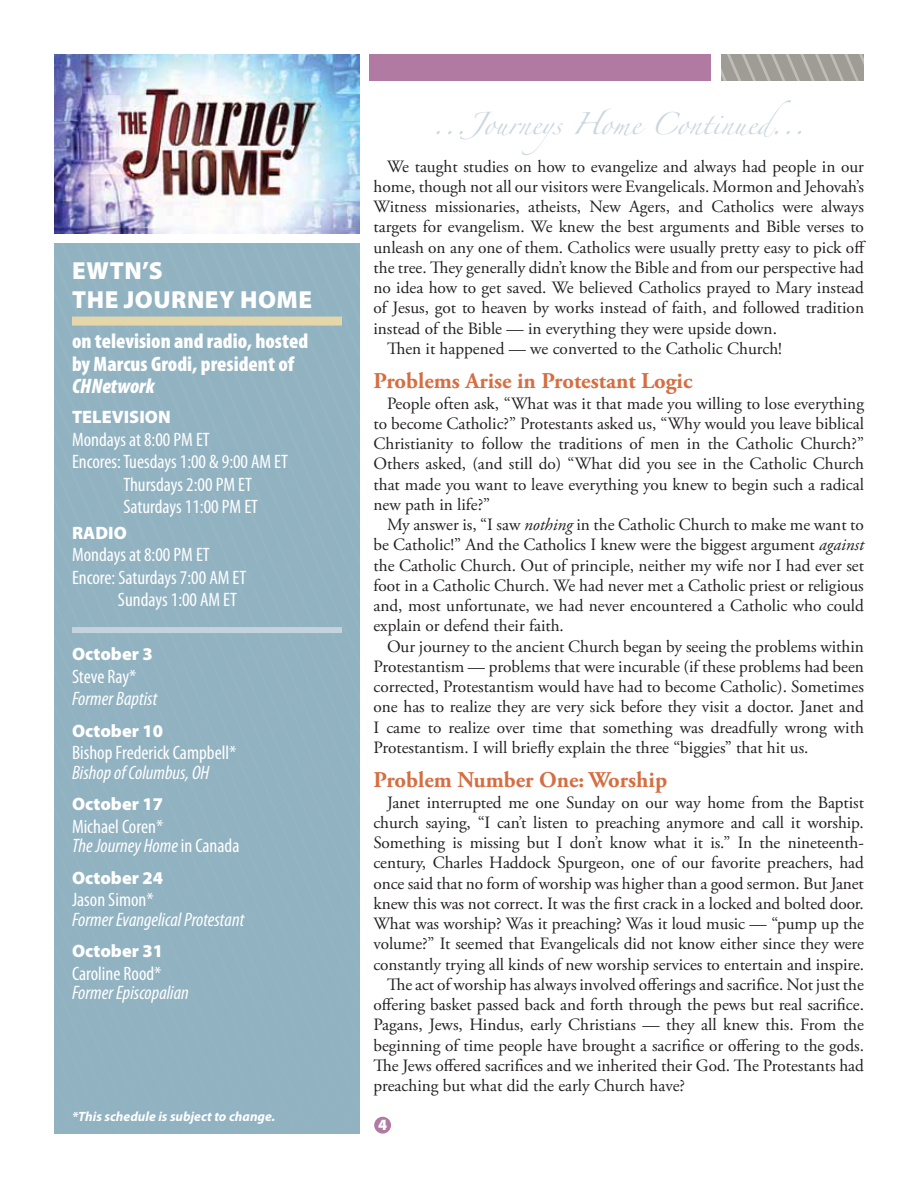
<style>
.page{position:relative;width:918px;height:1188px;background:#fff}
.page>*{position:absolute;margin:0;border:0;box-sizing:border-box;transform-origin:0 0}
.t1{font:900 24.75px/28.5px "Myriad Pro";letter-spacing:.02em;color:#fff}
.t2{font:700 22.5px "Adobe Garamond Pro";color:#d56e42}
.t3{font:900 condensed 21px/22.5px "Myriad Pro";color:#fff}
.t4{font:italic 900 condensed 21px "Myriad Pro";color:#fff}
.t5{font:19.95px "Zapfino";color:#cad7de}
.t6{font:condensed 19.5px/19.5px "Myriad Pro";color:#fff}
.t7{font:italic condensed 19.5px "Myriad Pro";color:#fff}
.t8{font:900 18px "Myriad Pro";color:#fff}
.t9{font:17.25px/20.2px "Adobe Garamond Pro";color:#231f20;text-align:justify}
.t10{font:900 15.75px "Myriad Pro";color:#fff}
.t11{font:italic 700 13.5px "Myriad Pro";color:#fff}
.s1{font-style:italic}
</style>
<div class="page">
<div style="left:54px;top:1086px;width:306px;height:34px;background:#91b2c1"></div>
<div style="left:54px;top:983px;width:306px;height:103px;background:#91b2c1"></div>
<div style="left:54px;top:254px;width:306px;height:729px;background:#91b2c1"></div>
<div style="left:59px;top:243px;width:301px;height:706px;background:#91b2c1"></div>
<div style="left:73px;top:243px;width:287px;height:672px;background:#91b2c1"></div>
<div style="left:117px;top:243px;width:243px;height:569px;background:#91b2c1"></div>
<div style="left:132px;top:243px;width:228px;height:535px;background:#91b2c1"></div>
<div style="left:147px;top:243px;width:213px;height:501px;background:#91b2c1"></div>
<div style="left:191px;top:243px;width:169px;height:398px;background:#91b2c1"></div>
<div style="left:206px;top:243px;width:154px;height:364px;background:#91b2c1"></div>
<div style="left:220px;top:243px;width:140px;height:330px;background:#91b2c1"></div>
<div style="left:235px;top:243px;width:125px;height:295px;background:#91b2c1"></div>
<img style="left:54px;top:54px;width:306px;height:180px">
<svg style="left:721px;top:54px;width:143px;height:27px;background:#a5a19c"></svg>
<div style="left:364px;top:54px;width:353px;height:27px;background:#b17aa3"></div>
<div style="left:711px;top:4px;width:9px;height:90px;background:#fff"></div>
<div style="left:360px;top:0;width:9px;height:1188px;background:#fff"></div>
<div style="left:374px;top:1117px;width:17px;height:17px;background:#b17aa3;border-radius:50%"></div>
<div style="left:72px;top:317px;width:270px;height:9px;background:#e5d7a9"></div>
<div style="left:72px;top:627px;width:270px;height:6px;background:#c4d3dc"></div>
<h1 class="t1" style="left:72px;top:255px;width:239px">EWTN’s<br>The Journey Home</h1>
<p class="t3" style="left:72px;top:329px;width:238px">on television and radio, hosted by Marcus Grodi, president of</p>
<p class="t4" style="left:72px;top:373px;width:84px">CHNetwork</p>
<p class="t8" style="left:72px;top:405px;width:79px">TELEVISION</p>
<p class="t6" style="left:72px;top:429px;width:139px">Mondays at 8:00 PM ET</p>
<p class="t6" style="left:72px;top:452px;width:218px">Encores: Tuesdays 1:00 &amp; 9:00 AM ET</p>
<p class="t6" style="left:123px;top:474px;width:130px">Thursdays 2:00 PM ET</p>
<p class="t6" style="left:123px;top:497px;width:136px">Saturdays 11:00 PM ET</p>
<p class="t8" style="left:72px;top:520px;width:46px">RADIO</p>
<p class="t6" style="left:72px;top:545px;width:139px">Mondays at 8:00 PM ET</p>
<p class="t6" style="left:72px;top:567px;width:176px">Encore: Saturdays 7:00 AM ET</p>
<p class="t6" style="left:118px;top:590px;width:121px">Sundays 1:00 AM ET</p>
<p class="t8" style="left:72px;top:642px;width:82px">October 3</p>
<p class="t6" style="left:72px;top:666px;width:66px">Steve Ray*</p>
<p class="t7" style="left:72px;top:687px;width:87px">Former Baptist</p>
<p class="t8" style="left:72px;top:718px;width:93px">October 10</p>
<p class="t6" style="left:72px;top:743px;width:166px">Bishop Frederick Campbell*</p>
<p class="t7" style="left:72px;top:760px;width:139px">Bishop of Columbus, OH</p>
<p class="t8" style="left:72px;top:792px;width:93px">October 17</p>
<p class="t6" style="left:72px;top:816px;width:169px">Michael Coren*<br><span class="s1">The Journey Home</span> in Canada</p>
<p class="t8" style="left:72px;top:865px;width:93px">October 24</p>
<p class="t6" style="left:72px;top:890px;width:83px">Jason Simon*</p>
<p class="t7" style="left:72px;top:907px;width:174px">Former Evangelical Protestant</p>
<p class="t8" style="left:72px;top:939px;width:93px">October 31</p>
<p class="t6" style="left:72px;top:963px;width:91px">Caroline Rood*</p>
<p class="t7" style="left:72px;top:981px;width:118px">Former Episcopalian</p>
<p class="t11" style="left:72px;top:1109px;width:205px">*This schedule is subject to change.</p>
<p class="t5" style="left:432px;top:116px;width:374px">...Journeys Home Continued...</p>
<p class="t9" style="left:387px;top:157px;width:479px">We taught studies on how to evangelize and always had people in our</p>
<p class="t9" style="left:373px;top:177px;width:492px">home, though not all our visitors were Evangelicals. Mormon and Jehovah’s</p>
<p class="t9" style="left:373px;top:197px;width:492px">Witness missionaries, atheists, New Agers, and Catholics were always</p>
<p class="t9" style="left:373px;top:217px;width:492px">targets for evangelism. We knew the best arguments and Bible verses to</p>
<p class="t9" style="left:373px;top:238px;width:494px">unleash on any one of them. Catholics were usually pretty easy to pick off</p>
<p class="t9" style="left:373px;top:258px;width:492px">the tree. They generally didn’t know the Bible and from our perspective had</p>
<p class="t9" style="left:373px;top:278px;width:492px">no idea how to get saved. We believed Catholics prayed to Mary instead</p>
<p class="t9" style="left:373px;top:298px;width:492px">of Jesus, got to heaven by works instead of faith, and followed tradition</p>
<p class="t9" style="left:373px;top:319px;width:405px">instead of the Bible — in everything they were upside down.</p>
<p class="t9" style="left:387px;top:339px;width:397px">Then it happened — we converted to the Catholic Church!</p>
<h2 class="t2" style="left:374px;top:368px;width:320px">Problems Arise in Protestant Logic</h2>
<p class="t9" style="left:373px;top:394px;width:492px;text-indent:14px">People often ask, “What was it that made you willing to lose everything to become Catholic?” Protestants asked us, “Why would you leave biblical Christianity to follow the traditions of men in the Catholic Church?” Others asked, (and still do) “What did you see in the Catholic Church that made you want to leave everything you knew to begin such a radical new path in life?”</p>
<p class="t9" style="left:373px;top:515px;width:492px;text-indent:14px">My answer is, “I saw <span class="s1">nothing</span> in the Catholic Church to make me want to be Catholic!” And the Catholics I knew were the biggest argument <span class="s1">against </span>the Catholic Church. Out of principle, neither my wife nor I had ever set foot in a Catholic Church. We had never met a Catholic priest or religious and, most unfortunate, we had never encountered a Catholic who could explain or defend their faith.</p>
<p class="t9" style="left:373px;top:637px;width:492px;text-indent:14px">Our journey to the ancient Church began by seeing the problems within Protestantism — problems that were incurable (if these problems had been corrected, Protestantism would have had to become Catholic). Sometimes one has to realize they are very sick before they visit a doctor. Janet and I came to realize over time that something was dreadfully wrong with Protestantism. I will briefly explain the three “biggies” that hit us.</p>
<h2 class="t2" style="left:374px;top:767px;width:295px">Problem Number One: Worship</h2>
<p class="t9" style="left:387px;top:793px;width:478px">Janet interrupted me one Sunday on our way home from the Baptist</p>
<p class="t9" style="left:373px;top:813px;width:492px">church saying, “I can’t listen to preaching anymore and call it worship.</p>
<p class="t9" style="left:373px;top:833px;width:492px">Something is missing but I don’t know what it is.” In the nineteenth-</p>
<p class="t9" style="left:373px;top:853px;width:492px">century, Charles Haddock Spurgeon, one of our favorite preachers, had</p>
<p class="t9" style="left:373px;top:874px;width:492px">once said that no form of worship was higher than a good sermon. But Janet</p>
<p class="t9" style="left:373px;top:894px;width:492px">knew this was not correct. It was the first crack in a locked and bolted door.</p>
<p class="t9" style="left:373px;top:914px;width:492px">What was worship? Was it preaching? Was it loud music — “pump up the</p>
<p class="t9" style="left:373px;top:934px;width:492px">volume?” It seemed that Evangelicals did not know either since they were</p>
<p class="t9" style="left:373px;top:955px;width:492px">constantly trying all kinds of new worship services to entertain and inspire.</p>
<p class="t9" style="left:387px;top:975px;width:478px">The act of worship has always involved offerings and sacrifice. Not just the</p>
<p class="t9" style="left:373px;top:995px;width:492px">offering basket passed back and forth through the pews but real sacrifice.</p>
<p class="t9" style="left:373px;top:1015px;width:492px">Pagans, Jews, Hindus, early Christians — they all knew this. From the</p>
<p class="t9" style="left:373px;top:1036px;width:492px">beginning of time people have brought a sacrifice or offering to the gods.</p>
<p class="t9" style="left:373px;top:1056px;width:492px">The Jews offered sacrifices and we inherited their God. The Protestants had</p>
<p class="t9" style="left:373px;top:1076px;width:313px">preaching but what did the early Church have?</p>
<p class="t10" style="left:378px;top:1114px;width:11px">4</p>
</div>
